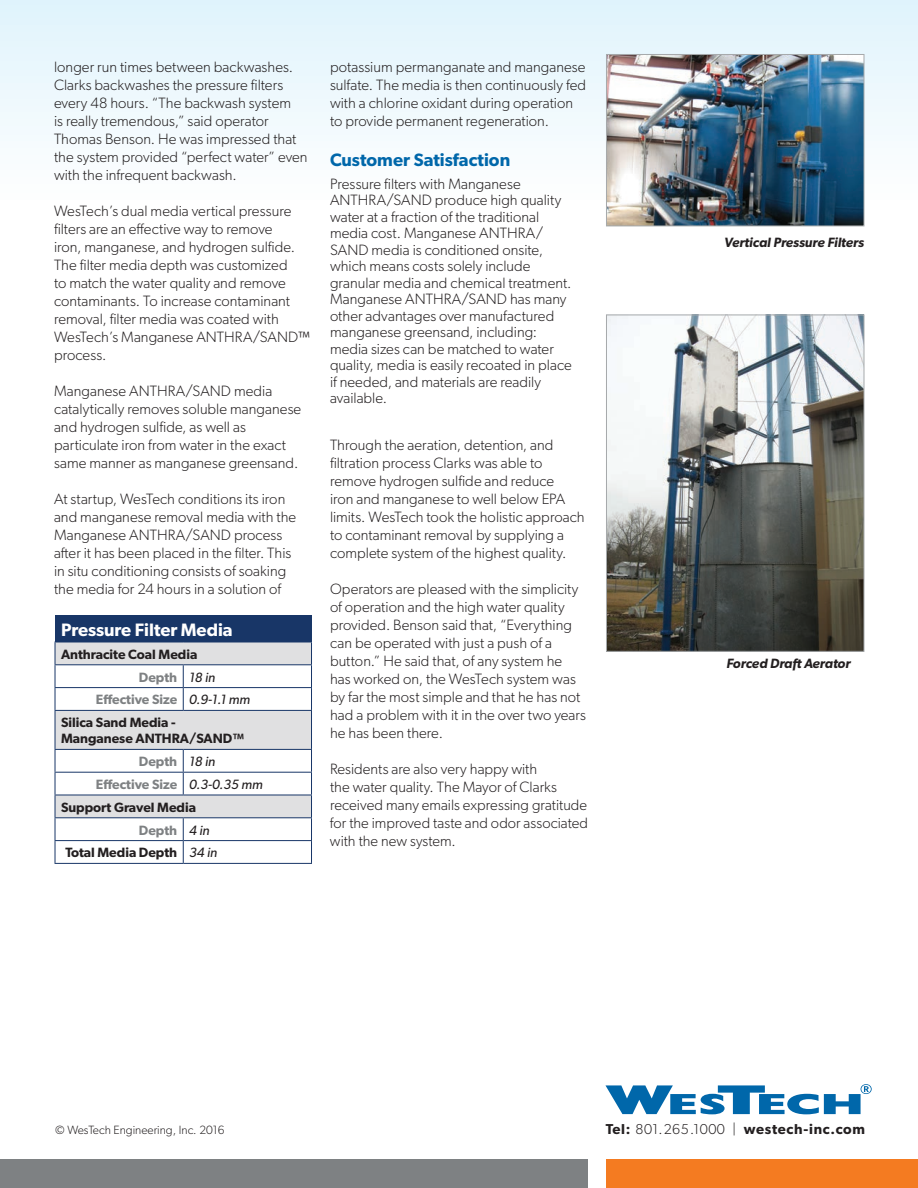
<style>
.page{position:relative;width:918px;height:1188px;background:#fff}
.page>*{position:absolute;margin:0;border:0;box-sizing:border-box;transform-origin:0 0}
.t1{font:600 18px "Gibson";color:#0067aa}
.t2{font:600 18px "Gibson";color:#fff}
.t3{font:300 15px/18px "Gibson";letter-spacing:.005em;color:#231f20}
.t4{font:600 14.4px "Gibson";letter-spacing:.05em;color:#231f20}
.t5{font:600 13.5px "Gibson";color:#231f20}
.t6{font:600 13.5px "Gibson";color:#7e8183}
.t7{font:italic 600 13.5px "Gibson";color:#231f20}
.t8{font:300 12px "Gibson";color:#231f20}
.s1{font-weight:400;font-style:italic;color:#231f20}
.s2{font-weight:400;font-style:italic}
.s3{font-weight:300}
</style>
<div class="page">
<div style="left:0;top:0;width:918px;height:285px;background:linear-gradient(to bottom,#e2f4fc,#fff)"></div>
<img style="left:608px;top:56px;width:254px;height:168px">
<div style="left:606px;top:54px;width:258px;height:172px;border:1px solid #a7aaac"></div>
<img style="left:608px;top:316px;width:254px;height:334px">
<div style="left:606px;top:314px;width:258px;height:338px;border:1px solid #a7aaac"></div>
<div style="left:55px;top:616px;width:257px;height:26px;background:#183667"></div>
<svg style="left:56px;top:643px;width:255px;height:174px"></svg>
<hr style="left:55px;top:642px;width:128px;height:1px;background:#183667">
<hr style="left:183px;top:642px;width:129px;height:1px;background:#183667">
<hr style="left:55px;top:664px;width:128px;height:1px;background:#183667">
<hr style="left:183px;top:664px;width:129px;height:1px;background:#183667">
<hr style="left:55px;top:687px;width:128px;height:1px;background:#183667">
<svg style="left:55px;top:642px;width:1px;height:68px"></svg>
<hr style="left:183px;top:687px;width:129px;height:1px;background:#183667">
<svg style="left:183px;top:665px;width:1px;height:45px"></svg>
<svg style="left:311px;top:642px;width:1px;height:68px"></svg>
<hr style="left:55px;top:710px;width:128px;height:1px;background:#183667">
<hr style="left:55px;top:711px;width:1px;height:38px;background:#183667">
<hr style="left:183px;top:710px;width:129px;height:1px;background:#183667">
<hr style="left:311px;top:711px;width:1px;height:38px;background:#183667">
<hr style="left:55px;top:749px;width:128px;height:1px;background:#183667">
<hr style="left:183px;top:749px;width:129px;height:1px;background:#183667">
<hr style="left:55px;top:772px;width:128px;height:1px;background:#183667">
<hr style="left:183px;top:772px;width:129px;height:1px;background:#183667">
<svg style="left:183px;top:750px;width:1px;height:45px"></svg>
<hr style="left:55px;top:795px;width:128px;height:1px;background:#183667">
<hr style="left:183px;top:795px;width:129px;height:1px;background:#183667">
<hr style="left:55px;top:817px;width:128px;height:1px;background:#183667">
<hr style="left:183px;top:817px;width:129px;height:1px;background:#183667">
<hr style="left:55px;top:840px;width:128px;height:1px;background:#183667">
<svg style="left:55px;top:750px;width:1px;height:113px"></svg>
<hr style="left:183px;top:840px;width:129px;height:1px;background:#183667">
<svg style="left:183px;top:818px;width:1px;height:45px"></svg>
<svg style="left:311px;top:750px;width:1px;height:113px"></svg>
<hr style="left:55px;top:863px;width:128px;height:1px;background:#183667">
<hr style="left:183px;top:863px;width:129px;height:1px;background:#183667">
<div style="left:0;top:1160px;width:587px;height:28px;background:#7e8183"></div>
<div style="left:607px;top:1160px;width:311px;height:28px;background:#f47b21"></div>
<svg style="left:605px;top:1084px;width:267px;height:30px"></svg>
<p class="t3" style="left:54px;top:58px;width:255px">longer run times between backwashes.<br>Clarks backwashes the pressure filters every 48 hours. “The backwash system<br>is really tremendous,” said operator Thomas Benson. He was impressed that the system provided “perfect water” even with the infrequent backwash.</p>
<p class="t3" style="left:54px;top:202px;width:258px">WesTech’s dual media vertical pressure filters are an effective way to remove<br>iron, manganese, and hydrogen sulfide.<br>The filter media depth was customized<br>to match the water quality and remove contaminants. To increase contaminant removal, filter media was coated with WesTech’s Manganese ANTHRA/SAND™ process.</p>
<p class="t3" style="left:54px;top:382px;width:249px">Manganese ANTHRA/SAND media catalytically removes soluble manganese and hydrogen sulfide, as well as particulate iron from water in the exact same manner as manganese greensand.</p>
<p class="t3" style="left:54px;top:490px;width:244px">At startup, WesTech conditions its iron and manganese removal media with the Manganese ANTHRA/SAND process after it has been placed in the filter. This in situ conditioning consists of soaking the media for 24 hours in a solution of</p>
<p class="t2" style="left:61px;top:619px;width:173px">Pressure Filter Media</p>
<p class="t5" style="left:61px;top:646px;width:138px">Anthracite Coal Media</p>
<p class="t6" style="left:139px;top:669px;width:78px">Depth <span class="s1">18 in</span></p>
<p class="t6" style="left:96px;top:692px;width:156px">Effective Size <span class="s1">0.9-1.1 mm</span></p>
<p class="t5" style="left:61px;top:714px;width:116px">Silica Sand Media -</p>
<p class="t5" style="left:61px;top:731px;width:185px">Manganese ANTHRA/SAND™</p>
<p class="t6" style="left:139px;top:753px;width:78px">Depth <span class="s1">18 in</span></p>
<p class="t6" style="left:96px;top:776px;width:168px">Effective Size <span class="s1">0.3-0.35 mm</span></p>
<p class="t5" style="left:61px;top:799px;width:137px">Support Gravel Media</p>
<p class="t6" style="left:139px;top:822px;width:72px">Depth <span class="s1">4 in</span></p>
<p class="t5" style="left:66px;top:845px;width:153px">Total Media Depth <span class="s2">34 in</span></p>
<p class="t3" style="left:330px;top:58px;width:258px">potassium permanganate and manganese sulfate. The media is then continuously fed with a chlorine oxidant during operation to provide permanent regeneration.</p>
<p class="t1" style="left:330px;top:149px;width:182px">Customer Satisfaction</p>
<p class="t3" style="left:330px;top:175px;width:243px;line-height:16.5px">Pressure filters with Manganese ANTHRA/SAND produce high quality water at a fraction of the traditional media cost. Manganese ANTHRA/ SAND media is conditioned onsite, which means costs solely include granular media and chemical treatment.<br>Manganese ANTHRA/SAND has many other advantages over manufactured manganese greensand, including: media sizes can be matched to water quality, media is easily recoated in place if needed, and materials are readily available.</p>
<p class="t3" style="left:330px;top:436px;width:256px">Through the aeration, detention, and filtration process Clarks was able to remove hydrogen sulfide and reduce<br>iron and manganese to well below EPA limits. WesTech took the holistic approach to contaminant removal by supplying a complete system of the highest quality.</p>
<p class="t3" style="left:330px;top:580px;width:258px">Operators are pleased with the simplicity of operation and the high water quality provided. Benson said that, “Everything can be operated with just a push of a button.” He said that, of any system he has worked on, the WesTech system was by far the most simple and that he has not had a problem with it in the over two years he has been there.</p>
<p class="t3" style="left:330px;top:760px;width:260px">Residents are also very happy with<br>the water quality. The Mayor of Clarks received many emails expressing gratitude for the improved taste and odor associated with the new system.</p>
<p class="t7" style="left:724px;top:235px;width:141px">Vertical Pressure Filters</p>
<p class="t7" style="left:726px;top:656px;width:126px">Forced Draft Aerator</p>
<p class="t8" style="left:55px;top:1122px;width:171px">© WesTech Engineering, Inc. 2016</p>
<p class="t4" style="left:606px;top:1120px;width:261px">Tel: <span class="s3">801.265.1000 |</span> westech-inc.com</p>
</div>
